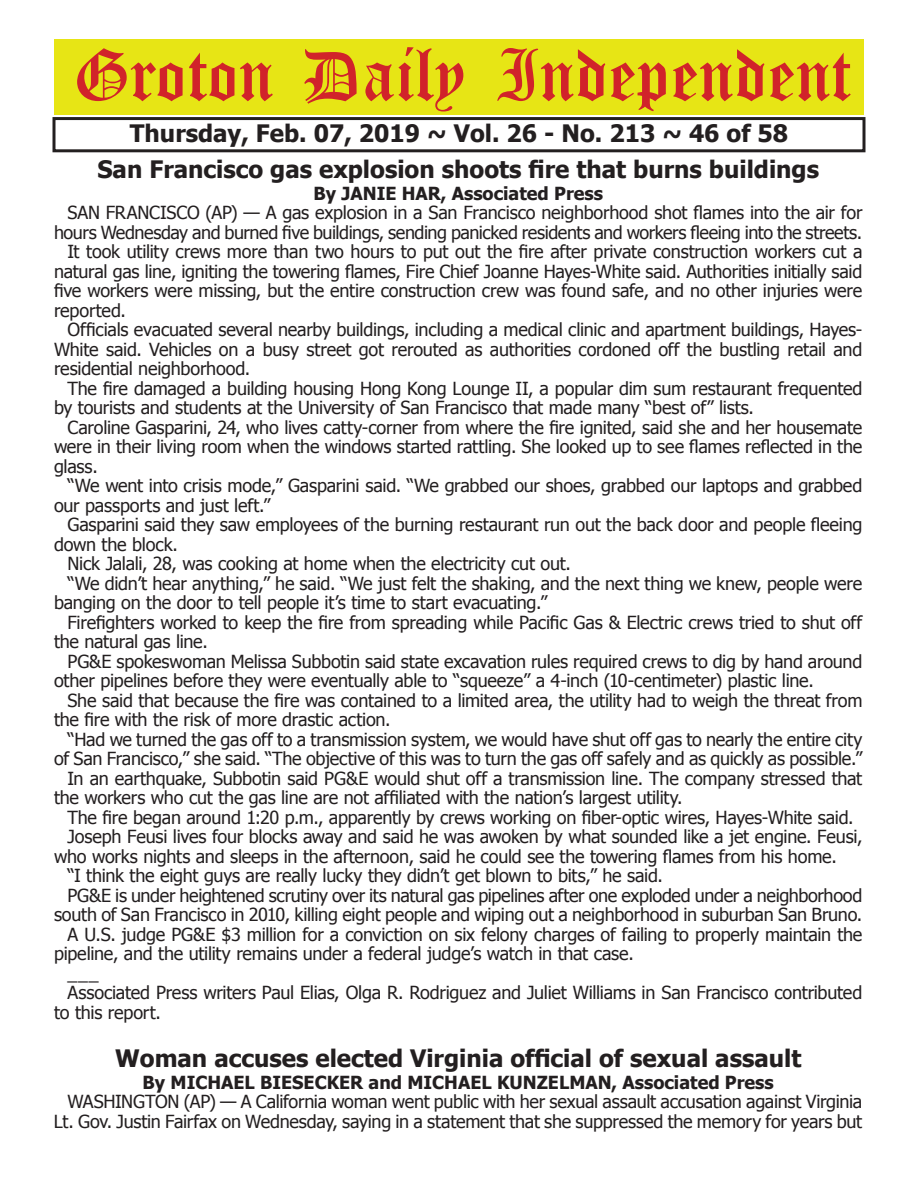
<style>
.page{position:relative;width:918px;height:1188px;background:#fff}
.page>*{position:absolute;margin:0;border:0;box-sizing:border-box;transform-origin:0 0}
.t1{font:54px "Old English Five";color:#d1232a}
.t2{font:700 24px "Tahoma";color:#231f20}
.t3{font:18px/19.5px "Tahoma";letter-spacing:-.015em;color:#231f20;text-align:right}
.t4{font:700 18px "Tahoma";color:#231f20}
</style>
<div class="page">
<div style="left:52px;top:117px;width:814px;height:35px;border:3px solid #231f20"></div>
<div style="left:54px;top:40px;width:810px;height:75px;background:#e7e515"></div>
<h1 class="t1" style="left:73px;top:50px;width:779px">Groton Daily Independent</h1>
<h2 class="t2" style="left:130px;top:116px;width:660px">Thursday, Feb. 07, 2019 ~ Vol. 26 - No. 213 ~ 46 of 58</h2>
<h2 class="t2" style="left:97px;top:153px;width:723px">San Francisco gas explosion shoots fire that burns buildings</h2>
<p class="t4" style="left:313px;top:181px;width:291px">By JANIE HAR, Associated Press</p>
<p class="t3" style="left:68px;top:202px;width:796px">SAN FRANCISCO (AP) — A gas explosion in a San Francisco neighborhood shot flames into the air for</p>
<p class="t3" style="left:54px;top:222px;width:810px">hours Wednesday and burned five buildings, sending panicked residents and workers fleeing into the streets.</p>
<p class="t3" style="left:68px;top:241px;width:796px">It took utility crews more than two hours to put out the fire after private construction workers cut a</p>
<p class="t3" style="left:54px;top:261px;width:810px">natural gas line, igniting the towering flames, Fire Chief Joanne Hayes-White said. Authorities initially said</p>
<p class="t3" style="left:54px;top:280px;width:810px">five workers were missing, but the entire construction crew was found safe, and no other injuries were</p>
<p class="t3" style="left:54px;top:300px;width:73px">reported.</p>
<p class="t3" style="left:68px;top:319px;width:796px">Officials evacuated several nearby buildings, including a medical clinic and apartment buildings, Hayes-</p>
<p class="t3" style="left:54px;top:339px;width:810px">White said. Vehicles on a busy street got rerouted as authorities cordoned off the bustling retail and</p>
<p class="t3" style="left:54px;top:358px;width:198px">residential neighborhood.</p>
<p class="t3" style="left:68px;top:378px;width:797px">The fire damaged a building housing Hong Kong Lounge II, a popular dim sum restaurant frequented</p>
<p class="t3" style="left:54px;top:397px;width:702px">by tourists and students at the University of San Francisco that made many “best of” lists.</p>
<p class="t3" style="left:68px;top:417px;width:796px">Caroline Gasparini, 24, who lives catty-corner from where the fire ignited, said she and her housemate</p>
<p class="t3" style="left:54px;top:436px;width:810px">were in their living room when the windows started rattling. She looked up to see flames reflected in the</p>
<p class="t3" style="left:54px;top:456px;width:45px">glass.</p>
<p class="t3" style="left:68px;top:475px;width:796px">“We went into crisis mode,” Gasparini said. “We grabbed our shoes, grabbed our laptops and grabbed</p>
<p class="t3" style="left:54px;top:495px;width:218px">our passports and just left.”</p>
<p class="t3" style="left:68px;top:514px;width:796px">Gasparini said they saw employees of the burning restaurant run out the back door and people fleeing</p>
<p class="t3" style="left:54px;top:534px;width:125px">down the block.</p>
<p class="t3" style="left:68px;top:553px;width:505px">Nick Jalali, 28, was cooking at home when the electricity cut out.</p>
<p class="t3" style="left:68px;top:573px;width:796px">“We didn’t hear anything,” he said. “We just felt the shaking, and the next thing we knew, people were</p>
<p class="t3" style="left:54px;top:592px;width:495px">banging on the door to tell people it’s time to start evacuating.”</p>
<p class="t3" style="left:68px;top:612px;width:796px">Firefighters worked to keep the fire from spreading while Pacific Gas &amp; Electric crews tried to shut off</p>
<p class="t3" style="left:54px;top:631px;width:155px">the natural gas line.</p>
<p class="t3" style="left:68px;top:651px;width:796px">PG&amp;E spokeswoman Melissa Subbotin said state excavation rules required crews to dig by hand around</p>
<p class="t3" style="left:54px;top:670px;width:761px">other pipelines before they were eventually able to “squeeze” a 4-inch (10-centimeter) plastic line.</p>
<p class="t3" style="left:68px;top:690px;width:796px">She said that because the fire was contained to a limited area, the utility had to weigh the threat from</p>
<p class="t3" style="left:54px;top:709px;width:338px">the fire with the risk of more drastic action.</p>
<p class="t3" style="left:68px;top:729px;width:796px">“Had we turned the gas off to a transmission system, we would have shut off gas to nearly the entire city</p>
<p class="t3" style="left:54px;top:748px;width:810px">of San Francisco,” she said. “The objective of this was to turn the gas off safely and as quickly as possible.”</p>
<p class="t3" style="left:68px;top:767px;width:796px">In an earthquake, Subbotin said PG&amp;E would shut off a transmission line. The company stressed that</p>
<p class="t3" style="left:54px;top:787px;width:630px">the workers who cut the gas line are not affiliated with the nation’s largest utility.</p>
<p class="t3" style="left:68px;top:806px;width:788px">The fire began around 1:20 p.m., apparently by crews working on fiber-optic wires, Hayes-White said.</p>
<p class="t3" style="left:68px;top:826px;width:796px">Joseph Feusi lives four blocks away and said he was awoken by what sounded like a jet engine. Feusi,</p>
<p class="t3" style="left:54px;top:845px;width:784px">who works nights and sleeps in the afternoon, said he could see the towering flames from his home.</p>
<p class="t3" style="left:68px;top:865px;width:597px">“I think the eight guys are really lucky they didn’t get blown to bits,” he said.</p>
<p class="t3" style="left:68px;top:884px;width:796px">PG&amp;E is under heightened scrutiny over its natural gas pipelines after one exploded under a neighborhood</p>
<p class="t3" style="left:54px;top:904px;width:810px">south of San Francisco in 2010, killing eight people and wiping out a neighborhood in suburban San Bruno.</p>
<p class="t3" style="left:68px;top:923px;width:796px">A U.S. judge PG&amp;E $3 million for a conviction on six felony charges of failing to properly maintain the</p>
<p class="t3" style="left:54px;top:943px;width:581px">pipeline, and the utility remains under a federal judge’s watch in that case.</p>
<p class="t3" style="left:68px;top:962px;width:33px">___</p>
<p class="t3" style="left:68px;top:982px;width:796px">Associated Press writers Paul Elias, Olga R. Rodriguez and Juliet Williams in San Francisco contributed</p>
<p class="t3" style="left:54px;top:1001px;width:108px">to this report.</p>
<h2 class="t2" style="left:115px;top:1042px;width:688px">Woman accuses elected Virginia official of sexual assault</h2>
<p class="t4" style="left:143px;top:1070px;width:633px">By MICHAEL BIESECKER and MICHAEL KUNZELMAN, Associated Press</p>
<p class="t3" style="left:54px;top:1091px;width:810px">WASHINGTON (AP) — A California woman went public with her sexual assault accusation against Virginia<br>Lt. Gov. Justin Fairfax on Wednesday, saying in a statement that she suppressed the memory for years but</p>
</div>
